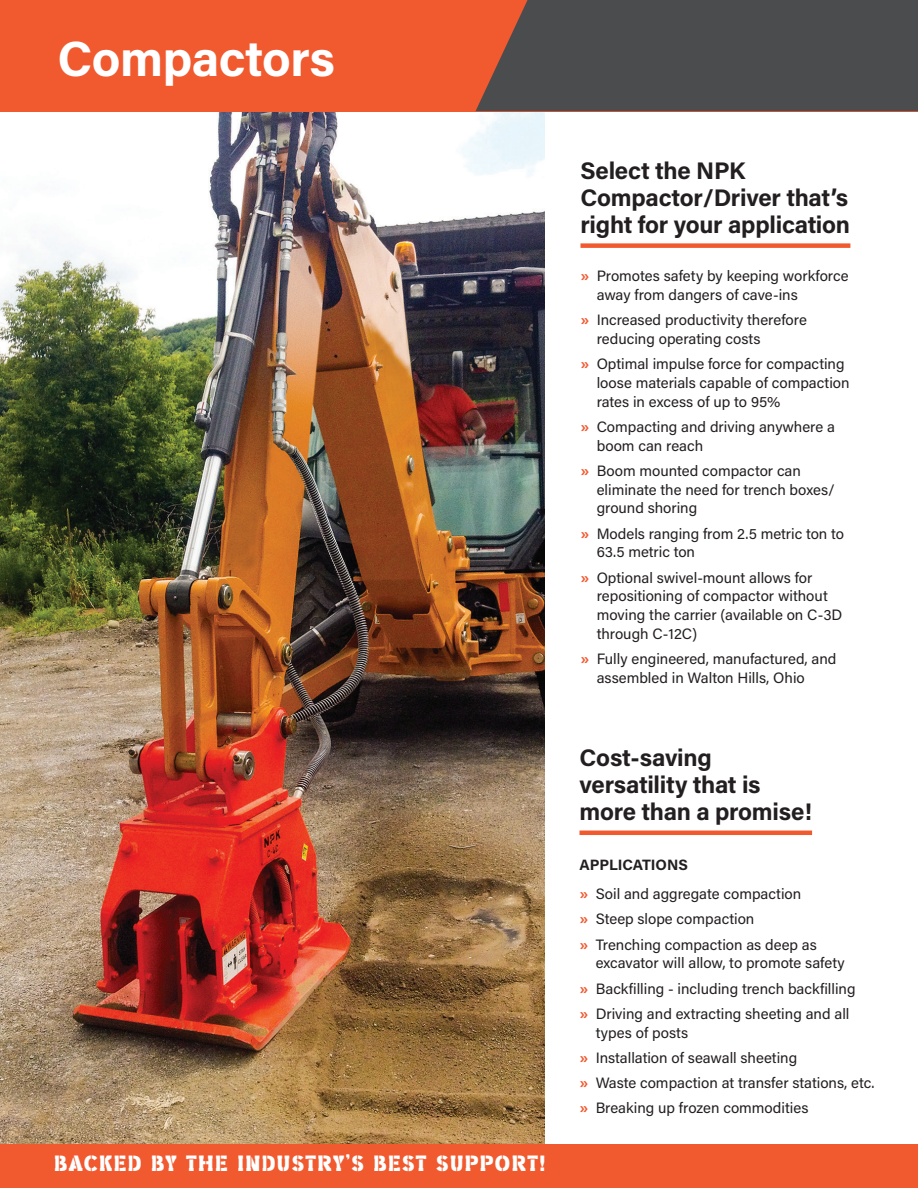
<style>
.page{position:relative;width:918px;height:1188px;background:#fff}
.page>*{position:absolute;margin:0;border:0;box-sizing:border-box;transform-origin:0 0}
.t1{font:700 49.5px "Acumin Pro";letter-spacing:-.01em;color:#fff}
.t2{font:700 24px/27px "Acumin Pro";letter-spacing:-.01em;color:#231f20}
.t3{font:22.05px "Milan Stencil";letter-spacing:.06em;color:#fff}
.t4{font:15px/18.8px "Acumin Pro";color:#231f20}
.s1{font-weight:700;color:#f1592f}
.s2{font-weight:700}
</style>
<div class="page">
<img style="left:0;top:111px;width:544px;height:1033px">
<div style="left:0;top:1144px;width:918px;height:44px;background:#f1592f"></div>
<div style="left:0;top:0;width:918px;height:111px;background:#f1592f"></div>
<div style="left:476px;top:0;width:442px;height:111px;background:#4b4c4d"></div>
<div style="left:580px;top:243px;width:270px;height:5px;background:#f1592f"></div>
<hr style="left:580px;top:831px;width:232px;height:4px;background:#f1592f">
<p class="t1" style="left:57px;top:24px;width:279px">Compactors</p>
<p class="t3" style="left:54px;top:1154px;width:493px">BACKED BY THE INDUSTRY’S BEST SUPPORT!</p>
<p class="t2" style="left:580px;top:156px;width:271px">Select the NPK<br>Compactor/Driver that’s right for your application</p>
<p class="t4" style="left:597px;top:266px;width:253px;text-indent:-16px"><span class="s1">»</span> Promotes safety by keeping workforce away from dangers of cave-ins</p>
<p class="t4" style="left:597px;top:310px;width:212px;text-indent:-16px"><span class="s1">»</span> Increased productivity therefore reducing operating costs</p>
<p class="t4" style="left:597px;top:354px;width:254px;text-indent:-16px"><span class="s1">»</span> Optimal impulse force for compacting loose materials capable of compaction rates in excess of up to 95%</p>
<p class="t4" style="left:597px;top:417px;width:240px;text-indent:-16px"><span class="s1">»</span> Compacting and driving anywhere a boom can reach</p>
<p class="t4" style="left:597px;top:461px;width:240px;text-indent:-16px"><span class="s1">»</span> Boom mounted compactor can eliminate the need for trench boxes/ ground shoring</p>
<p class="t4" style="left:597px;top:523px;width:249px;text-indent:-16px"><span class="s1">»</span> Models ranging from 2.5 metric ton to<br>63.5 metric ton</p>
<p class="t4" style="left:597px;top:567px;width:247px;text-indent:-16px"><span class="s1">»</span> Optional swivel-mount allows for repositioning of compactor without moving the carrier (available on C-3D through C-12C)</p>
<p class="t4" style="left:597px;top:649px;width:241px;text-indent:-16px"><span class="s1">»</span> Fully engineered, manufactured, and assembled in Walton Hills, Ohio</p>
<p class="t2" style="left:580px;top:743px;width:234px">Cost-saving versatility that is more than a promise!</p>
<p class="t4" style="left:580px;top:850px;width:223px;line-height:28.8px"><span class="s2">APPLICATIONS<br></span><span class="s1">»</span> Soil and aggregate compaction</p>
<p class="t4" style="left:580px;top:906px;width:239px;line-height:25.2px"><span class="s1">»</span> Steep slope compaction<br><span class="s1">»</span> Trenching compaction as deep as</p>
<p class="t4" style="left:580px;top:950px;width:278px;line-height:25.2px;text-align:center">excavator will allow, to promote safety<br><span class="s1">»</span> Backfilling - including trench backfilling <span class="s1">»</span> Driving and extracting sheeting and all</p>
<p class="t4" style="left:580px;top:1019px;width:297px;line-height:25.2px;text-indent:16px">types of posts<br><span class="s1">»</span> Installation of seawall sheeting<br><span class="s1">»</span> Waste compaction at transfer stations, etc. <span class="s1">»</span> Breaking up frozen commodities</p>
</div>
